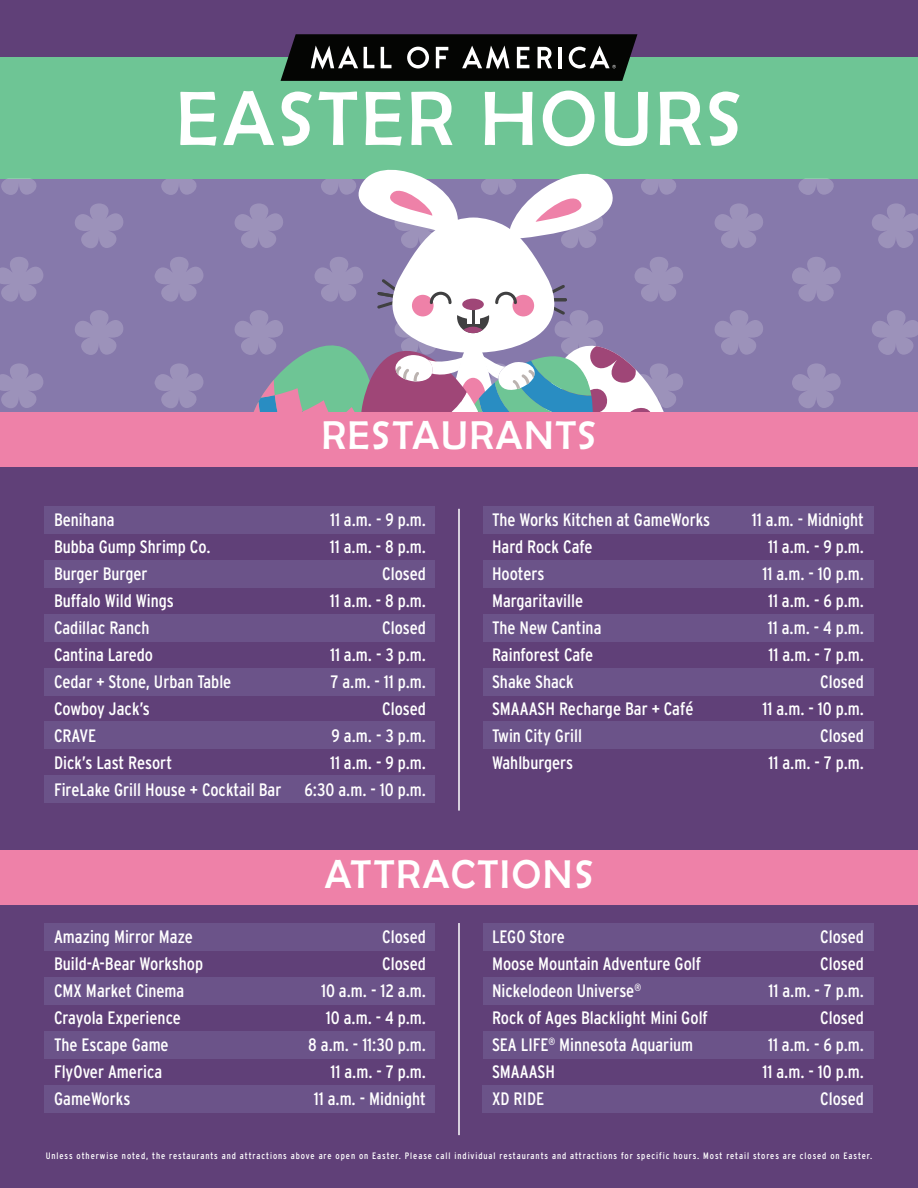
<style>
.page{position:relative;width:918px;height:1188px;background:#604078}
.page>*{position:absolute;margin:0;border:0;box-sizing:border-box;transform-origin:0 0}
.t1{font:77.7px "Berlin Sans";letter-spacing:.05em;color:#fff}
.t2{font:40.5px "Berlin Sans";letter-spacing:.05em;color:#fff}
.t3{font:condensed 18px "Interstate";color:#fff}
.t4{font:condensed 9.3px "Interstate";letter-spacing:.1em;color:#fff}
</style>
<div class="page">
<div style="left:482px;top:1086px;width:391px;height:27px;background:#6b5389"></div>
<div style="left:0;top:178px;width:918px;height:255px;background:#8679ab"></div>
<svg style="left:714px;top:310px;width:49px;height:45px"></svg>
<svg style="left:715px;top:203px;width:48px;height:45px"></svg>
<div style="left:0;top:57px;width:918px;height:122px;background:#6ec595"></div>
<svg style="left:281px;top:34px;width:356px;height:47px;background:#282a29"></svg>
<div style="left:483px;top:561px;width:391px;height:27px;background:#6b5389"></div>
<div style="left:483px;top:614px;width:391px;height:28px;background:#6b5389"></div>
<div style="left:483px;top:668px;width:391px;height:27px;background:#6b5389"></div>
<div style="left:483px;top:722px;width:391px;height:27px;background:#6b5389"></div>
<div style="left:483px;top:506px;width:391px;height:28px;background:#6b5389"></div>
<div style="left:44px;top:561px;width:391px;height:27px;background:#6b5389"></div>
<div style="left:44px;top:614px;width:391px;height:28px;background:#6b5389"></div>
<div style="left:44px;top:668px;width:391px;height:27px;background:#6b5389"></div>
<div style="left:44px;top:722px;width:391px;height:27px;background:#6b5389"></div>
<div style="left:44px;top:775px;width:391px;height:27px;background:#6b5389"></div>
<div style="left:44px;top:506px;width:391px;height:28px;background:#6b5389"></div>
<div style="left:44px;top:1086px;width:391px;height:27px;background:#6b5389"></div>
<hr style="left:458px;top:509px;width:2px;height:302px;background:#fff">
<div style="left:483px;top:977px;width:391px;height:28px;background:#6b5389"></div>
<div style="left:483px;top:1031px;width:391px;height:27px;background:#6b5389"></div>
<div style="left:483px;top:923px;width:391px;height:27px;background:#6b5389"></div>
<div style="left:44px;top:977px;width:391px;height:28px;background:#6b5389"></div>
<div style="left:44px;top:1031px;width:391px;height:27px;background:#6b5389"></div>
<div style="left:44px;top:923px;width:391px;height:27px;background:#6b5389"></div>
<hr style="left:458px;top:923px;width:2px;height:212px;background:#fff">
<div style="left:0;top:412px;width:917px;height:54px;background:#ee81a8"></div>
<div style="left:0;top:850px;width:917px;height:55px;background:#ee81a8"></div>
<svg style="left:872px;top:203px;width:46px;height:45px"></svg>
<svg style="left:872px;top:310px;width:46px;height:45px"></svg>
<svg style="left:792px;top:257px;width:49px;height:45px"></svg>
<svg style="left:792px;top:363px;width:49px;height:45px"></svg>
<svg style="left:798px;top:178px;width:36px;height:17px"></svg>
<svg style="left:161px;top:179px;width:36px;height:16px"></svg>
<svg style="left:155px;top:257px;width:49px;height:45px"></svg>
<svg style="left:155px;top:363px;width:49px;height:45px"></svg>
<svg style="left:0;top:257px;width:43px;height:45px"></svg>
<svg style="left:0;top:363px;width:43px;height:45px"></svg>
<svg style="left:1px;top:178px;width:36px;height:17px"></svg>
<svg style="left:75px;top:310px;width:48px;height:45px"></svg>
<svg style="left:75px;top:203px;width:48px;height:45px"></svg>
<svg style="left:234px;top:169px;width:449px;height:243px"></svg>
<p class="t1" style="left:177px;top:76px;width:567px">EASTER HOURS</p>
<p class="t2" style="left:322px;top:413px;width:276px">RESTAURANTS</p>
<p class="t3" style="left:54px;top:509px;width:62px">Benihana</p>
<p class="t3" style="left:330px;top:509px;width:97px">11 a.m. - 9 p.m.</p>
<p class="t3" style="left:54px;top:536px;width:158px">Bubba Gump Shrimp Co.</p>
<p class="t3" style="left:330px;top:536px;width:98px">11 a.m. - 8 p.m.</p>
<p class="t3" style="left:54px;top:563px;width:95px">Burger Burger</p>
<p class="t3" style="left:382px;top:563px;width:45px">Closed</p>
<p class="t3" style="left:54px;top:590px;width:121px">Buffalo Wild Wings</p>
<p class="t3" style="left:330px;top:590px;width:98px">11 a.m. - 8 p.m.</p>
<p class="t3" style="left:54px;top:617px;width:97px">Cadillac Ranch</p>
<p class="t3" style="left:382px;top:617px;width:45px">Closed</p>
<p class="t3" style="left:54px;top:644px;width:101px">Cantina Laredo</p>
<p class="t3" style="left:330px;top:644px;width:97px">11 a.m. - 3 p.m.</p>
<p class="t3" style="left:54px;top:671px;width:179px">Cedar + Stone, Urban Table</p>
<p class="t3" style="left:331px;top:671px;width:97px">7 a.m. - 11 p.m.</p>
<p class="t3" style="left:54px;top:698px;width:97px">Cowboy Jack’s</p>
<p class="t3" style="left:382px;top:698px;width:45px">Closed</p>
<p class="t3" style="left:54px;top:725px;width:44px">CRAVE</p>
<p class="t3" style="left:332px;top:725px;width:96px">9 a.m. - 3 p.m.</p>
<p class="t3" style="left:54px;top:752px;width:120px">Dick’s Last Resort</p>
<p class="t3" style="left:330px;top:752px;width:97px">11 a.m. - 9 p.m.</p>
<p class="t3" style="left:54px;top:779px;width:229px">FireLake Grill House + Cocktail Bar</p>
<p class="t3" style="left:304px;top:779px;width:123px">6:30 a.m. - 10 p.m.</p>
<p class="t3" style="left:492px;top:509px;width:220px">The Works Kitchen at GameWorks</p>
<p class="t3" style="left:752px;top:509px;width:114px">11 a.m. - Midnight</p>
<p class="t3" style="left:492px;top:536px;width:102px">Hard Rock Cafe</p>
<p class="t3" style="left:768px;top:536px;width:97px">11 a.m. - 9 p.m.</p>
<p class="t3" style="left:492px;top:563px;width:54px">Hooters</p>
<p class="t3" style="left:763px;top:563px;width:103px">11 a.m. - 10 p.m.</p>
<p class="t3" style="left:492px;top:590px;width:93px">Margaritaville</p>
<p class="t3" style="left:768px;top:590px;width:97px">11 a.m. - 6 p.m.</p>
<p class="t3" style="left:492px;top:617px;width:111px">The New Cantina</p>
<p class="t3" style="left:768px;top:617px;width:98px">11 a.m. - 4 p.m.</p>
<p class="t3" style="left:492px;top:644px;width:103px">Rainforest Cafe</p>
<p class="t3" style="left:769px;top:644px;width:97px">11 a.m. - 7 p.m.</p>
<p class="t3" style="left:492px;top:671px;width:83px">Shake Shack</p>
<p class="t3" style="left:820px;top:671px;width:45px">Closed</p>
<p class="t3" style="left:492px;top:698px;width:203px">SMAAASH Recharge Bar + Café</p>
<p class="t3" style="left:763px;top:698px;width:103px">11 a.m. - 10 p.m.</p>
<p class="t3" style="left:492px;top:725px;width:91px">Twin City Grill</p>
<p class="t3" style="left:820px;top:725px;width:45px">Closed</p>
<p class="t3" style="left:492px;top:752px;width:83px">Wahlburgers</p>
<p class="t3" style="left:769px;top:752px;width:97px">11 a.m. - 7 p.m.</p>
<p class="t2" style="left:325px;top:852px;width:270px">ATTRACTIONS</p>
<p class="t3" style="left:54px;top:925px;width:141px">Amazing Mirror Maze</p>
<p class="t3" style="left:382px;top:925px;width:45px">Closed</p>
<p class="t3" style="left:54px;top:952px;width:151px">Build-A-Bear Workshop</p>
<p class="t3" style="left:382px;top:952px;width:45px">Closed</p>
<p class="t3" style="left:54px;top:979px;width:132px">CMX Market Cinema</p>
<p class="t3" style="left:321px;top:979px;width:106px">10 a.m. - 12 a.m.</p>
<p class="t3" style="left:54px;top:1006px;width:128px">Crayola Experience</p>
<p class="t3" style="left:326px;top:1006px;width:102px">10 a.m. - 4 p.m.</p>
<p class="t3" style="left:54px;top:1033px;width:116px">The Escape Game</p>
<p class="t3" style="left:308px;top:1033px;width:119px">8 a.m. - 11:30 p.m.</p>
<p class="t3" style="left:54px;top:1060px;width:110px">FlyOver America</p>
<p class="t3" style="left:331px;top:1060px;width:97px">11 a.m. - 7 p.m.</p>
<p class="t3" style="left:54px;top:1087px;width:78px">GameWorks</p>
<p class="t3" style="left:314px;top:1087px;width:114px">11 a.m. - Midnight</p>
<p class="t3" style="left:492px;top:925px;width:74px">LEGO Store</p>
<p class="t3" style="left:820px;top:925px;width:45px">Closed</p>
<p class="t3" style="left:492px;top:952px;width:211px">Moose Mountain Adventure Golf</p>
<p class="t3" style="left:820px;top:952px;width:45px">Closed</p>
<p class="t3" style="left:492px;top:979px;width:151px">Nickelodeon Universe<sup>®</sup></p>
<p class="t3" style="left:769px;top:979px;width:97px">11 a.m. - 7 p.m.</p>
<p class="t3" style="left:492px;top:1006px;width:217px">Rock of Ages Blacklight Mini Golf</p>
<p class="t3" style="left:820px;top:1006px;width:45px">Closed</p>
<p class="t3" style="left:492px;top:1033px;width:203px">SEA LIFE<sup>®</sup> Minnesota Aquarium</p>
<p class="t3" style="left:768px;top:1033px;width:97px">11 a.m. - 6 p.m.</p>
<p class="t3" style="left:492px;top:1060px;width:65px">SMAAASH</p>
<p class="t3" style="left:763px;top:1060px;width:103px">11 a.m. - 10 p.m.</p>
<p class="t3" style="left:492px;top:1087px;width:54px">XD RIDE</p>
<p class="t3" style="left:820px;top:1087px;width:45px">Closed</p>
<p class="t4" style="left:46px;top:1151px;width:828px">Unless otherwise noted, the restaurants and attractions above are open on Easter. Please call individual restaurants and attractions for specific hours. Most retail stores are closed on Easter.</p>
</div>
